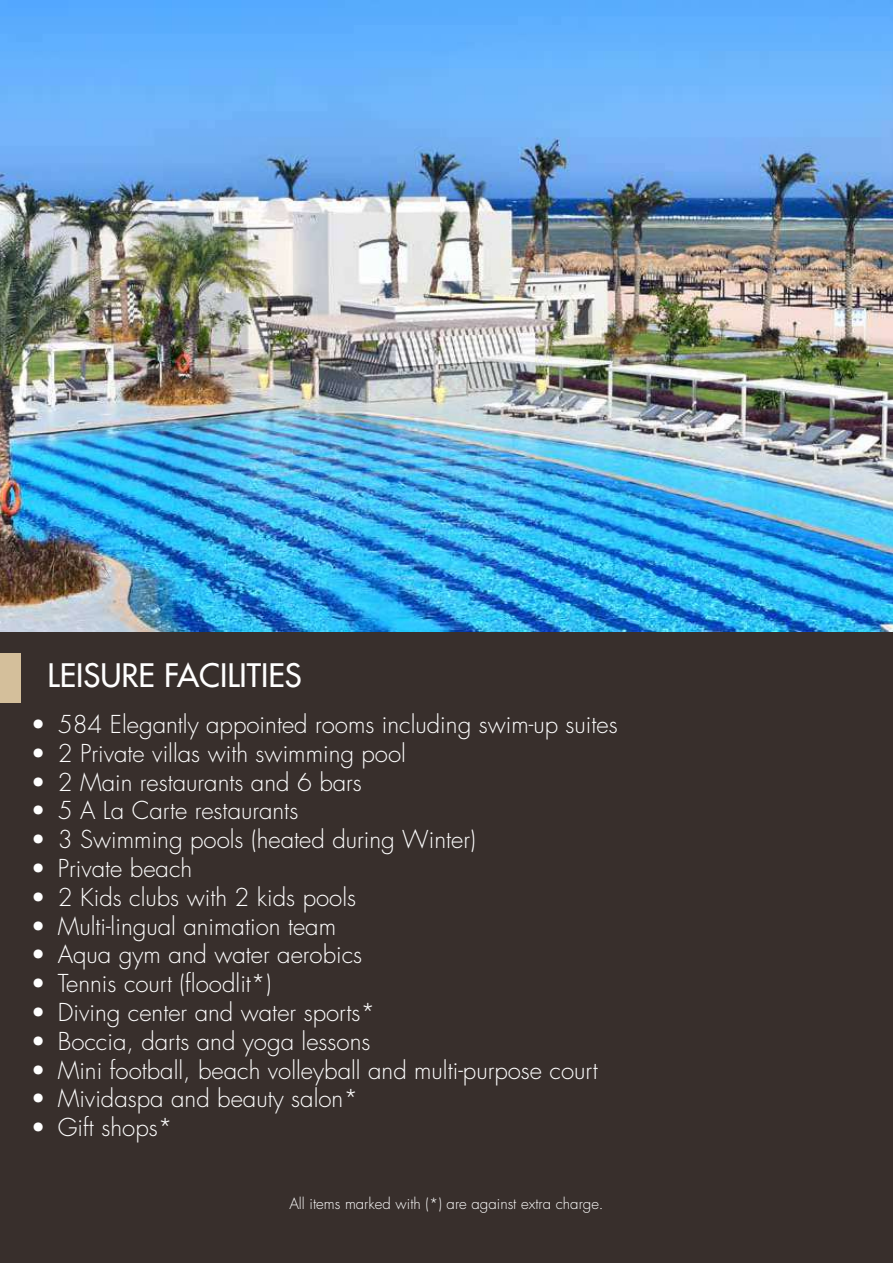
<style>
.page{position:relative;width:893px;height:1263px;background:#382f2c}
.page>*{position:absolute;margin:0;border:0;box-sizing:border-box;transform-origin:0 0}
.t1{font:500 31.5px "Futura Std";color:#fff}
.t2{font:300 24px "Futura Std";color:#fff}
.t3{font:300 15px "Futura Std";color:#fff}
</style>
<div class="page">
<img style="left:0;top:0;width:893px;height:631px">
<div style="left:0;top:653px;width:21px;height:49px;background:#d4bf9b"></div>
<h1 class="t1" style="left:48px;top:656px;width:256px">LEISURE FACILITIES</h1>
<p class="t2" style="left:58px;top:710px;width:561px">584 Elegantly appointed rooms including swim-up suites</p>
<p class="t2" style="left:31px;top:710px;width:16px">•</p>
<p class="t2" style="left:31px;top:738px;width:16px">•</p>
<p class="t2" style="left:31px;top:767px;width:16px">•</p>
<p class="t2" style="left:31px;top:796px;width:16px">•</p>
<p class="t2" style="left:31px;top:825px;width:16px">•</p>
<p class="t2" style="left:31px;top:854px;width:16px">•</p>
<p class="t2" style="left:31px;top:882px;width:16px">•</p>
<p class="t2" style="left:31px;top:911px;width:16px">•</p>
<p class="t2" style="left:31px;top:940px;width:16px">•</p>
<p class="t2" style="left:31px;top:969px;width:16px">•</p>
<p class="t2" style="left:31px;top:998px;width:16px">•</p>
<p class="t2" style="left:31px;top:1026px;width:16px">•</p>
<p class="t2" style="left:31px;top:1055px;width:16px">•</p>
<p class="t2" style="left:31px;top:1084px;width:16px">•</p>
<p class="t2" style="left:31px;top:1113px;width:16px">•</p>
<p class="t2" style="left:58px;top:738px;width:350px">2 Private villas with swimming pool</p>
<p class="t2" style="left:58px;top:767px;width:306px">2 Main restaurants and 6 bars</p>
<p class="t2" style="left:58px;top:796px;width:242px">5 A La Carte restaurants</p>
<p class="t2" style="left:58px;top:825px;width:419px">3 Swimming pools (heated during Winter(</p>
<p class="t2" style="left:58px;top:854px;width:136px">Private beach</p>
<p class="t2" style="left:58px;top:882px;width:300px">2 Kids clubs with 2 kids pools</p>
<p class="t2" style="left:58px;top:911px;width:280px">Multi-lingual animation team</p>
<p class="t2" style="left:58px;top:940px;width:306px">Aqua gym and water aerobics</p>
<p class="t2" style="left:58px;top:969px;width:215px">Tennis court (floodlit*(</p>
<p class="t2" style="left:58px;top:998px;width:319px">Diving center and water sports*</p>
<p class="t2" style="left:58px;top:1026px;width:314px">Boccia, darts and yoga lessons</p>
<p class="t2" style="left:58px;top:1055px;width:541px">Mini football, beach volleyball and multi-purpose court</p>
<p class="t2" style="left:58px;top:1084px;width:302px">Mividaspa and beauty salon*</p>
<p class="t2" style="left:58px;top:1113px;width:116px">Gift shops*</p>
<p class="t3" style="left:289px;top:1194px;width:316px">All items marked with (*) are against extra charge.</p>
</div>
